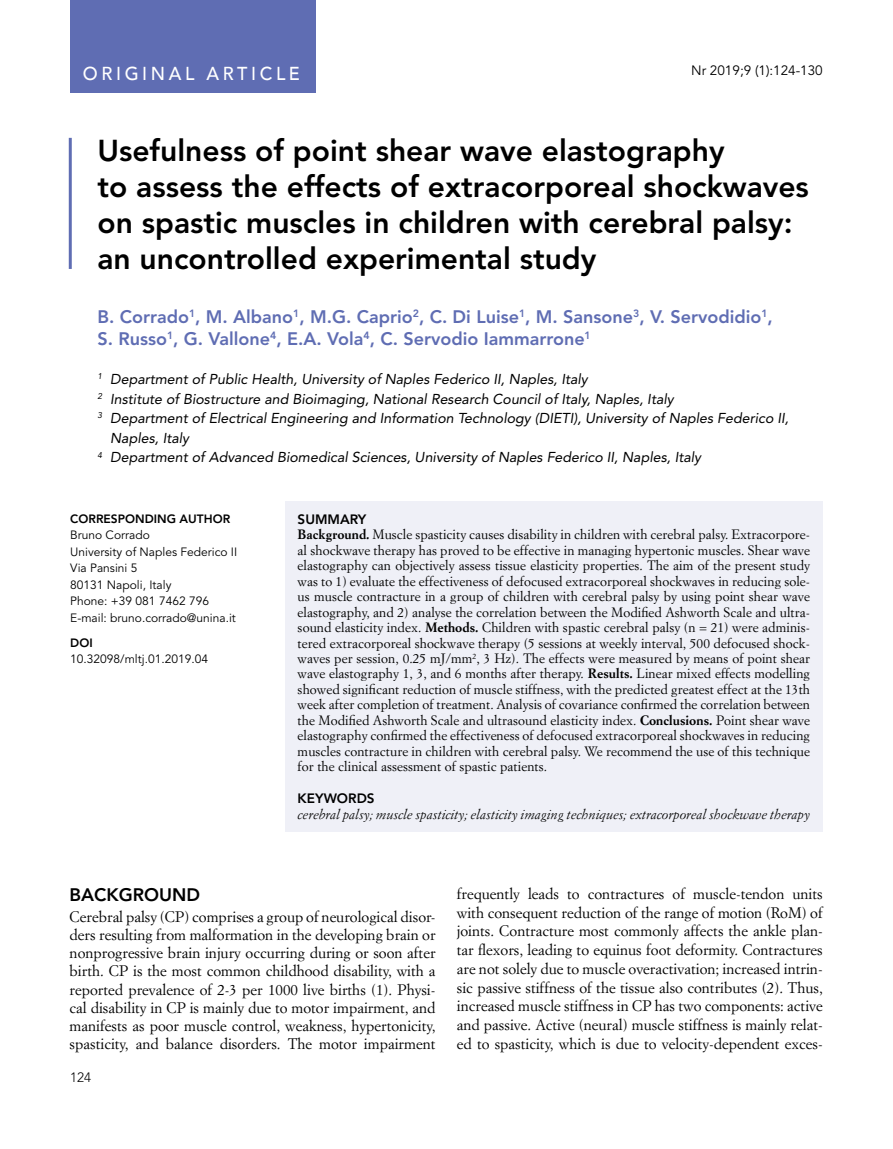
<style>
.page{position:relative;width:893px;height:1149px;background:#fff}
.page>*{position:absolute;margin:0;border:0;box-sizing:border-box;transform-origin:0 0}
.t1{font:800 30px/36px "Avenir LT Std";color:#000}
.t2{font:500 18.75px "Avenir";letter-spacing:.2em;color:#fff;scale:.96 1}
.t3{font:800 18px/22.5px "Avenir LT Std";color:#5f6db3}
.t4{font:800 18px "Avenir LT Std";color:#000}
.t5{font:15px/18.8px "Simoncini Garamond Std";color:#000;text-align:justify}
.t6{font:italic 14.25px "Avenir LT Std";color:#000}
.t7{font:italic 13.5px "Simoncini Garamond Std";color:#000}
.t8{font:13.5px "Avenir LT Std";color:#000}
.t9{font:800 13.5px "Avenir LT Std";color:#000}
.t10{font:300 13.5px "Avenir LT Std";color:#000}
.t11{font:13.35px/15.5px "Simoncini Garamond Std";letter-spacing:.005em;color:#000;text-align:justify}
.t12{font:12px/16.5px "Avenir LT Std";color:#000}
.t13{font:800 12px "Avenir LT Std";color:#000}
.s1{font-weight:700}
</style>
<div class="page">
<div style="left:70px;top:0;width:245px;height:92px;background:#5f6db3"></div>
<hr style="left:69px;top:138px;width:3px;height:131px;background:#5f6db3">
<div style="left:285px;top:500px;width:538px;height:331px;background:#eff0f7"></div>
<h2 class="t2" style="left:83px;top:57px;width:228px">ORIGINAL ARTICLE</h2>
<p class="t8" style="left:691px;top:63px;width:133px">Nr 2019;9 (1):124-130</p>
<h1 class="t1" style="left:97px;top:132px;width:713px">Usefulness of point shear wave elastography<br>to assess the effects of extracorporeal shockwaves on spastic muscles in children with cerebral palsy: an uncontrolled experimental study</h1>
<h3 class="t3" style="left:97px;top:305px;width:677px">B. Corrado<sup>1</sup>, M. Albano<sup>1</sup>, M.G. Caprio<sup>2</sup>, C. Di Luise<sup>1</sup>, M. Sansone<sup>3</sup>, V. Servodidio<sup>1</sup>,<br>S. Russo<sup>1</sup>, G. Vallone<sup>4</sup>, E.A. Vola<sup>4</sup>, C. Servodio Iammarrone<sup>1</sup></h3>
<p class="t6" style="left:97px;top:371px;width:492px"><sup>1</sup> Department of Public Health, University of Naples Federico II, Naples, Italy</p>
<p class="t6" style="left:97px;top:390px;width:578px"><sup>2</sup> Institute of Biostructure and Bioimaging, National Research Council of Italy, Naples, Italy</p>
<p class="t6" style="left:97px;top:410px;width:693px"><sup>3</sup> Department of Electrical Engineering and Information Technology (DIETI), University of Naples Federico II,</p>
<p class="t6" style="left:110px;top:429px;width:80px">Naples, Italy</p>
<p class="t6" style="left:97px;top:449px;width:605px"><sup>4</sup> Department of Advanced Biomedical Sciences, University of Naples Federico II, Naples, Italy</p>
<p class="t13" style="left:70px;top:511px;width:161px">CORRESPONDING AUTHOR</p>
<p class="t12" style="left:70px;top:527px;width:169px">Bruno Corrado<br>University of Naples Federico II<br>Via Pansini 5<br>80131 Napoli, Italy<br>Phone: +39 081 7462 796<br>E-mail: bruno.corrado@unina.it</p>
<p class="t13" style="left:70px;top:635px;width:24px">DOI</p>
<p class="t12" style="left:70px;top:651px;width:139px">10.32098/mltj.01.2019.04</p>
<p class="t9" style="left:298px;top:511px;width:70px">SUMMARY</p>
<p class="t11" style="left:298px;top:526px;width:514px"><span class="s1">Background.</span> Muscle spasticity causes disability in children with cerebral palsy. Extracorpore&shy;al shockwave therapy has proved to be effective in managing hypertonic muscles. Shear wave elastography can objectively assess tissue elasticity properties. The aim of the present study was to 1) evaluate the effectiveness of defocused extracorporeal shockwaves in reducing sole&shy;us muscle contracture in a group of children with cerebral palsy by using point shear wave elastography, and 2) analyse the correlation between the Modified Ashworth Scale and ultra&shy;sound elasticity index. <span class="s1">Methods.</span> Children with spastic cerebral palsy (n = 21) were adminis&shy;tered extracorporeal shockwave therapy (5 sessions at weekly interval, 500 defocused shock&shy;waves per session, 0.25 mJ/mm<sup>2</sup>, 3 Hz). The effects were measured by means of point shear wave elastography 1, 3, and 6 months after therapy. <span class="s1">Results.</span> Linear mixed effects modelling showed significant reduction of muscle stiffness, with the predicted greatest effect at the 13th week after completion of treatment. Analysis of covariance confirmed the correlation between the Modified Ashworth Scale and ultrasound elasticity index. <span class="s1">Conclusions.</span> Point shear wave elastography confirmed the effectiveness of defocused extracorporeal shockwaves in reducing muscles contracture in children with cerebral palsy. We recommend the use of this technique for the clinical assessment of spastic patients.</p>
<p class="t9" style="left:298px;top:790px;width:78px">KEYWORDS</p>
<p class="t7" style="left:298px;top:805px;width:514px">cerebral palsy; muscle spasticity; elasticity imaging techniques; extracorporeal shockwave therapy</p>
<h3 class="t4" style="left:70px;top:883px;width:132px">BACKGROUND</h3>
<p class="t5" style="left:70px;top:907px;width:367px;line-height:18.1px">Cerebral palsy (CP) comprises a group of neurological disor&shy;ders resulting from malformation in the developing brain or nonprogressive brain injury occurring during or soon after birth. CP is the most common childhood disability, with a reported prevalence of 2-3 per 1000 live births (1). Physi&shy;cal disability in CP is mainly due to motor impairment, and manifests as poor muscle control, weakness, hypertonicity, spasticity, and balance disorders. The motor impairment</p>
<p class="t10" style="left:70px;top:1068px;width:23px">124</p>
<p class="t5" style="left:457px;top:883px;width:367px">frequently leads to contractures of muscle-tendon units with consequent reduction of the range of motion (RoM) of joints. Contracture most commonly affects the ankle plan&shy;tar flexors, leading to equinus foot deformity. Contractures are not solely due to muscle overactivation; increased intrin&shy;sic passive stiffness of the tissue also contributes (2). Thus, increased muscle stiffness in CP has two components: active and passive. Active (neural) muscle stiffness is mainly relat&shy;ed to spasticity, which is due to velocity-dependent exces-</p>
</div>
